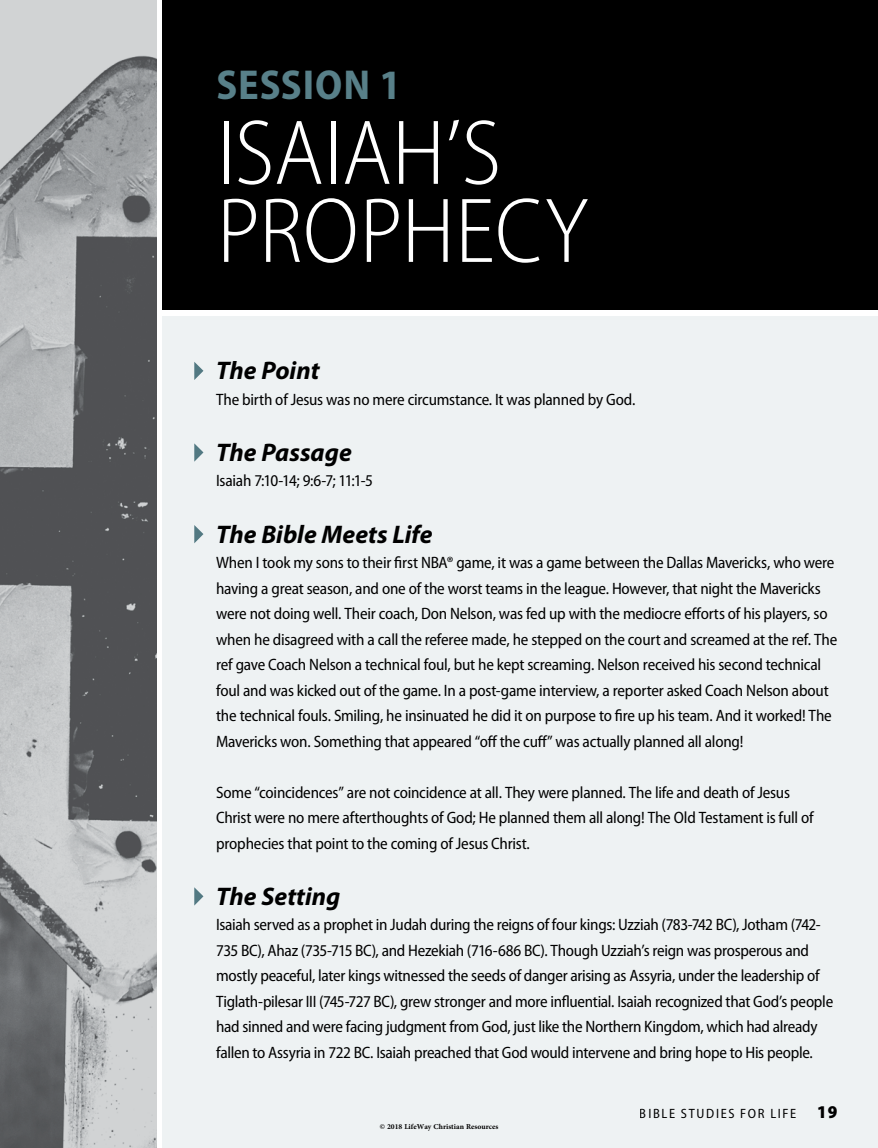
<style>
.page{position:relative;width:878px;height:1148px;background:#fff}
.page>*{position:absolute;margin:0;border:0;box-sizing:border-box;transform-origin:0 0}
.t1{font:300 semi-condensed 93px/78px "Myriad Pro";color:#fff}
.t2{font:700 semi-condensed 42px "Myriad Pro";letter-spacing:.02em;color:#588089}
.t3{font:italic 700 25.5px "Myriad Pro";color:#000}
.t4{font:semi-condensed 16.5px/25.5px "Myriad Pro";letter-spacing:-.015em;color:#000}
.t5{font:semi-condensed 13.5px "Myriad Pro";letter-spacing:.125em;color:#000}
.t6{font:700 10.5px "Adobe Arabic";color:#000}
.s1{font-weight:900;font-size:18px}
</style>
<div class="page">
<div style="left:162px;top:316px;width:716px;height:832px;background:#eef2f3"></div>
<div style="left:162px;top:0;width:716px;height:310px;background:#000"></div>
<svg style="left:194px;top:362px;width:9px;height:18px"></svg>
<svg style="left:194px;top:443px;width:9px;height:19px"></svg>
<svg style="left:194px;top:525px;width:9px;height:18px"></svg>
<svg style="left:194px;top:887px;width:9px;height:18px"></svg>
<img style="left:0;top:0;width:156px;height:1148px">
<h2 class="t2" style="left:216px;top:61px;width:186px">SESSION 1</h2>
<h1 class="t1" style="left:217px;top:116px;width:372px">ISAIAH’S<br>PROPHECY</h1>
<h3 class="t3" style="left:216px;top:357px;width:105px">The Point</h3>
<p class="t4" style="left:216px;top:387px;width:421px">The birth of Jesus was no mere circumstance. It was planned by God.</p>
<h3 class="t3" style="left:216px;top:438px;width:137px">The Passage</h3>
<p class="t4" style="left:216px;top:468px;width:158px">Isaiah 7:10-14; 9:6-7; 11:1-5</p>
<h3 class="t3" style="left:216px;top:520px;width:218px">The Bible Meets Life</h3>
<p class="t4" style="left:216px;top:550px;width:622px">When I took my sons to their first NBA® game, it was a game between the Dallas Mavericks, who were having a great season, and one of the worst teams in the league. However, that night the Mavericks were not doing well. Their coach, Don Nelson, was fed up with the mediocre efforts of his players, so when he disagreed with a call the referee made, he stepped on the court and screamed at the ref. The ref gave Coach Nelson a technical foul, but he kept screaming. Nelson received his second technical foul and was kicked out of the game. In a post-game interview, a reporter asked Coach Nelson about the technical fouls. Smiling, he insinuated he did it on purpose to fire up his team. And it worked! The Mavericks won. Something that appeared “off the cuff” was actually planned all along!</p>
<p class="t4" style="left:216px;top:779px;width:599px">Some “coincidences” are not coincidence at all. They were planned. The life and death of Jesus<br>Christ were no mere afterthoughts of God; He planned them all along! The Old Testament is full of prophecies that point to the coming of Jesus Christ.</p>
<h3 class="t3" style="left:216px;top:882px;width:126px">The Setting</h3>
<p class="t4" style="left:216px;top:912px;width:618px">Isaiah served as a prophet in Judah during the reigns of four kings: Uzziah (783-742 BC), Jotham (742- 735 BC), Ahaz (735-715 BC), and Hezekiah (716-686 BC). Though Uzziah’s reign was prosperous and mostly peaceful, later kings witnessed the seeds of danger arising as Assyria, under the leadership of Tiglath-pilesar III (745-727 BC), grew stronger and more influential. Isaiah recognized that God’s people had sinned and were facing judgment from God, just like the Northern Kingdom, which had already fallen to Assyria in 722 BC. Isaiah preached that God would intervene and bring hope to His people.</p>
<p class="t6" style="left:380px;top:1119px;width:120px">© 2018 LifeWay Christian Resources</p>
<p class="t5" style="left:639px;top:1106px;width:199px">BIBLE STUDIES FOR LIFE <span class="s1">19</span></p>
</div>
